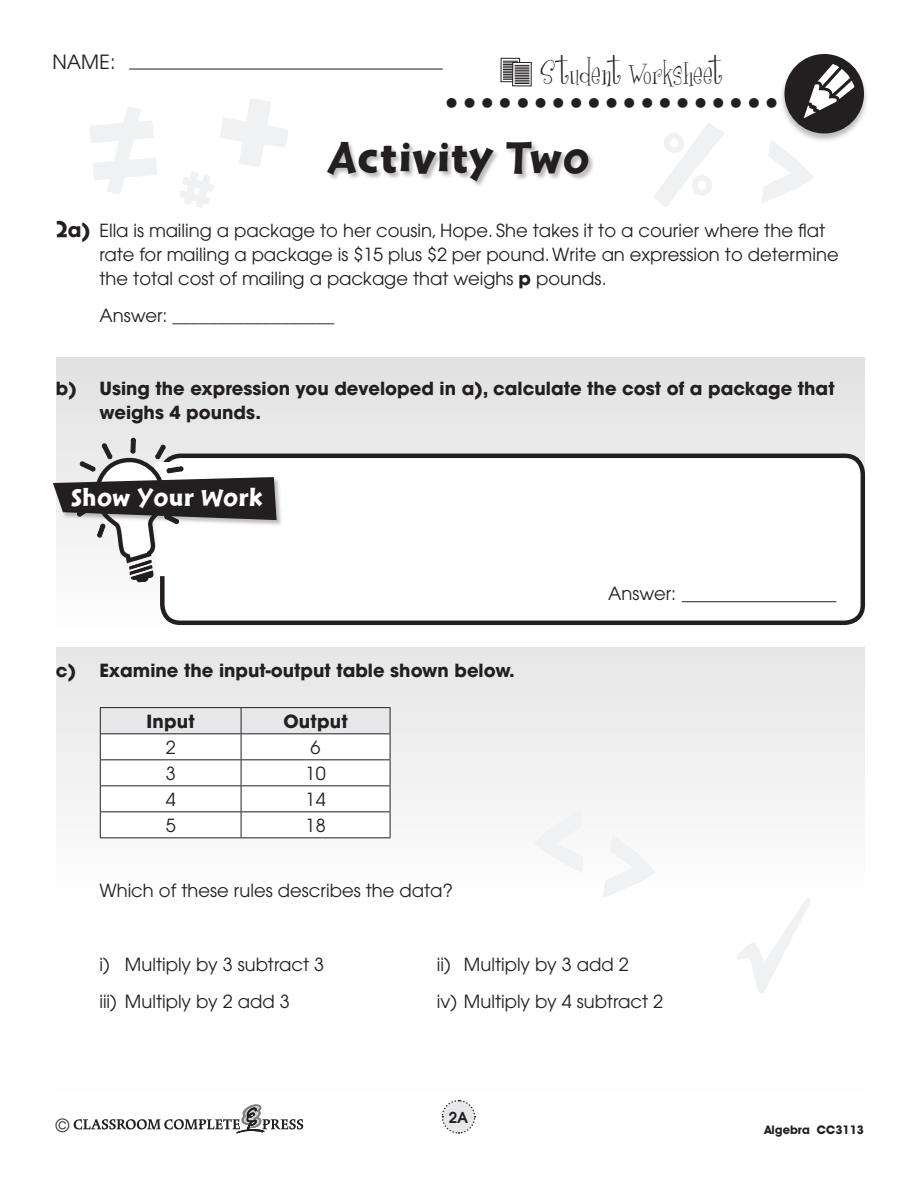
<style>
.page{position:relative;width:918px;height:1188px;background:#fff}
.page>*{position:absolute;margin:0;border:0;box-sizing:border-box;transform-origin:0 0}
.t1{font:46.5px "Cal Sans Heavy KB";letter-spacing:.045em;color:#231f20}
.t2{font:700 42px "Futura";color:#231f20}
.t3{font:31.5px "Girlsare Weird";letter-spacing:.01em;color:#231f20}
.t4{font:26.1px "Cal Sans Heavy KB";letter-spacing:.02em;color:#fff}
.t5{font:19.5px "Avant Garde";color:#231f20}
.t6{font:18px/24px "Avant Garde";color:#231f20}
.t7{font:700 18px/24px "Avant Garde";color:#231f20}
.t8{font:600 15px "Avant Garde";color:#231f20}
.t9{font:700 12px "Avant Garde IT Cby BT";color:#231f20}
.s1{font-family:"Cal Sans Heavy KB";font-size:24px}
.s2{font-weight:700;font-size:19.5px}
.s3{font-weight:700}
</style>
<div class="page">
<hr style="left:129px;top:69px;width:313px;height:1px;background:#231f20">
<div style="left:779px;top:52px;width:90px;height:91px;background:#231f20;opacity:.3"></div>
<div style="left:784px;top:54px;width:80px;height:80px;background:#231f20;border-radius:50%"></div>
<svg style="left:797px;top:54px;width:67px;height:71px"></svg>
<svg style="left:503px;top:60px;width:15px;height:1px"></svg>
<div style="left:501px;top:58px;width:19px;height:24px;border:1px solid #231f20"></div>
<div style="left:512px;top:62px;width:20px;height:24px;border:1px solid #231f20"></div>
<svg style="left:503px;top:61px;width:27px;height:23px"></svg>
<svg style="left:441px;top:1099px;width:35px;height:35px"></svg>
<svg style="left:74px;top:1104px;width:229px;height:29px"></svg>
<div style="left:327px;top:141px;width:269px;height:47px;background:#231f20;opacity:.3"></div>
<svg style="left:90px;top:107px;width:67px;height:87px"></svg>
<svg style="left:762px;top:140px;width:51px;height:63px"></svg>
<svg style="left:654px;top:123px;width:70px;height:84px"></svg>
<svg style="left:56px;top:357px;width:809px;height:482px"></svg>
<svg style="left:180px;top:98px;width:108px;height:110px"></svg>
<svg style="left:737px;top:898px;width:73px;height:95px"></svg>
<hr style="left:100px;top:707px;width:141px;height:1px;background:#231f20">
<hr style="left:241px;top:707px;width:149px;height:1px;background:#231f20">
<svg style="left:100px;top:708px;width:291px;height:130px"></svg>
<hr style="left:100px;top:837px;width:141px;height:1px;background:#231f20">
<hr style="left:241px;top:837px;width:149px;height:1px;background:#231f20">
<svg style="left:603px;top:835px;width:52px;height:62px"></svg>
<div style="left:534px;top:809px;width:49px;height:63px;background:#f5f5f6"></div>
<div style="left:162px;top:456px;width:701px;height:167px;background:#fff;border-radius:18px"></div>
<div style="left:160px;top:454px;width:705px;height:171px;border:4px solid #231f20;border-radius:18px"></div>
<svg style="left:53px;top:437px;width:227px;height:148px"></svg>
<hr style="left:682px;top:601px;width:154px;height:1px;background:#231f20">
<p class="t5" style="left:52px;top:50px;width:65px">NAME:</p>
<h3 class="t3" style="left:540px;top:54px;width:184px">Student Worksheet</h3>
<h2 class="t2" style="left:445px;top:64px;width:336px">...................</h2>
<h1 class="t1" style="left:328px;top:131px;width:263px">Activity Two</h1>
<p class="t6" style="left:99px;top:219px;width:741px;text-indent:-43px"><span class="s1">2</span><span class="s2">a)</span> Ella is mailing a package to her cousin, Hope. She takes it to a courier where the flat rate for mailing a package is $15 plus $2 per pound. Write an expression to determine the total cost of mailing a package that weighs <span class="s3">p</span> pounds.</p>
<p class="t6" style="left:99px;top:303px;width:236px">Answer: __________________</p>
<p class="t7" style="left:99px;top:377px;width:737px;text-indent:-43px">b) Using the expression you developed in a), calculate the cost of a package that weighs 4 pounds.</p>
<h3 class="t4" style="left:71px;top:482px;width:193px">Show Your Work</h3>
<p class="t7" style="left:56px;top:658px;width:460px">c) Examine the input-output table shown below.</p>
<p class="t7" style="left:147px;top:709px;width:50px">Input</p>
<p class="t7" style="left:283px;top:709px;width:66px">Output</p>
<p class="t6" style="left:166px;top:735px;width:11px">2</p>
<p class="t6" style="left:311px;top:735px;width:11px">6</p>
<p class="t6" style="left:166px;top:761px;width:11px">3</p>
<p class="t6" style="left:306px;top:761px;width:22px">10</p>
<p class="t6" style="left:166px;top:787px;width:11px">4</p>
<p class="t6" style="left:306px;top:787px;width:22px">14</p>
<p class="t6" style="left:166px;top:813px;width:11px">5</p>
<p class="t6" style="left:306px;top:813px;width:22px">18</p>
<p class="t6" style="left:99px;top:879px;width:355px">Which of these rules describes the data?</p>
<p class="t6" style="left:608px;top:581px;width:69px">Answer:</p>
<p class="t6" style="left:99px;top:952px;width:226px">i) Multiply by 3 subtract 3</p>
<p class="t6" style="left:437px;top:952px;width:193px">ii) Multiply by 3 add 2</p>
<p class="t6" style="left:99px;top:989px;width:192px">iii) Multiply by 2 add 3</p>
<p class="t6" style="left:437px;top:989px;width:228px">iv) Multiply by 4 subtract 2</p>
<p class="t8" style="left:449px;top:1107px;width:21px">2A</p>
<p class="t6" style="left:56px;top:1113px;width:15px">©</p>
<p class="t9" style="left:764px;top:1122px;width:101px">Algebra CC3113</p>
</div>
